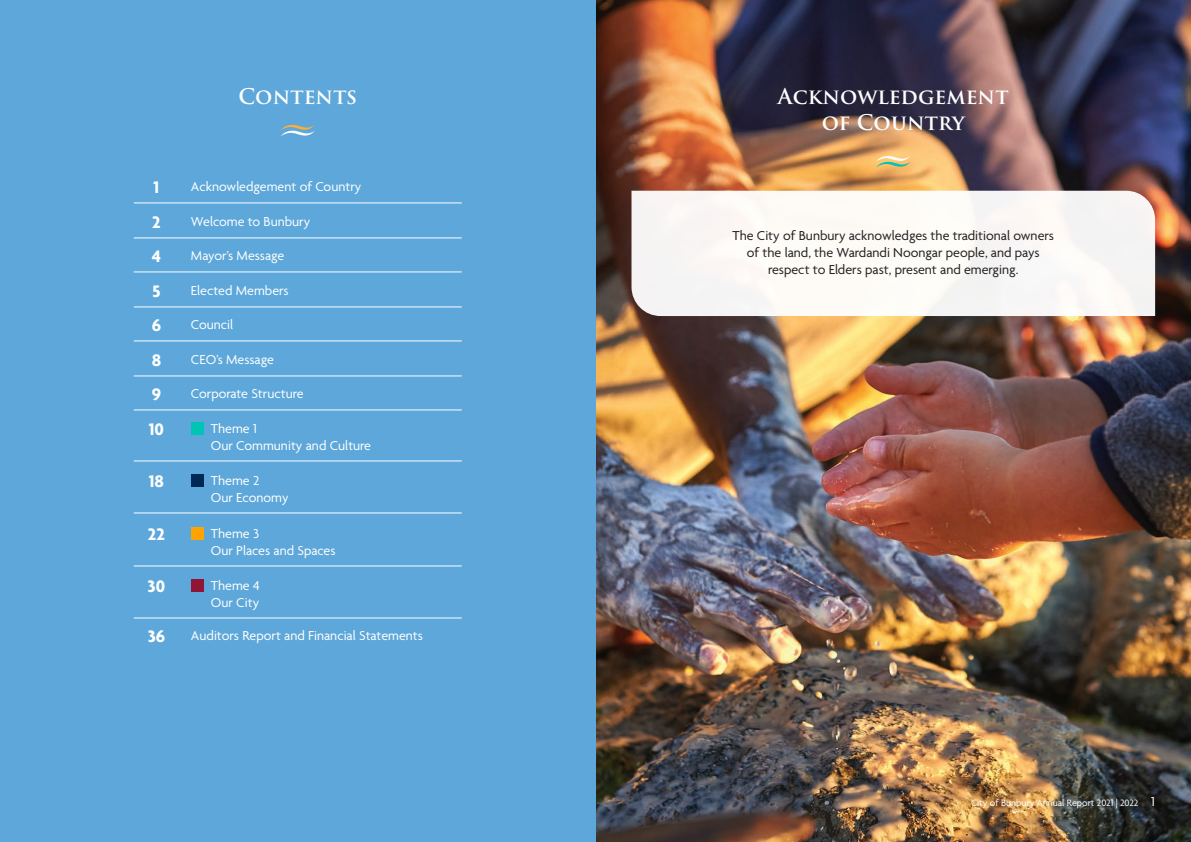
<style>
.page{position:relative;width:1191px;height:842px;background:#fff}
.page>*{position:absolute;margin:0;border:0;box-sizing:border-box;transform-origin:0 0}
.Trajan_Heading{font:600 21px "Trajan Pro 3";color:#fff}
.Body{font:700 18px "Agenda";color:#fff}
.Body-2{font:14px/16.8px "Agenda";color:#fff}
.Body-3{font:14px/16.8px "Agenda";color:#231f20;text-align:center}
.t1{font:10px "Agenda";color:#fff}
.s1{font-size:14px}
</style>
<div class="page">
<img style="left:595px;top:0;width:596px;height:842px">
<svg style="left:631px;top:191px;width:524px;height:125px;fill:#fcf8f6"></svg>
<div style="left:0;top:0;width:595px;height:842px;background:#5da7da"></div>
<svg style="left:281px;top:125px;width:34px;height:11px"></svg>
<svg style="left:876px;top:156px;width:34px;height:11px"></svg>
<hr style="left:134px;top:202px;width:328px;height:1px;background:#fff">
<hr style="left:134px;top:237px;width:328px;height:1px;background:#fff">
<hr style="left:134px;top:271px;width:328px;height:1px;background:#fff">
<hr style="left:134px;top:306px;width:328px;height:1px;background:#fff">
<hr style="left:134px;top:340px;width:328px;height:1px;background:#fff">
<hr style="left:134px;top:375px;width:328px;height:1px;background:#fff">
<hr style="left:134px;top:409px;width:328px;height:1px;background:#fff">
<hr style="left:134px;top:460px;width:328px;height:1px;background:#fff">
<div style="left:191px;top:422px;width:12px;height:13px;background:#00c4b4"></div>
<hr style="left:134px;top:512px;width:328px;height:1px;background:#fff">
<div style="left:191px;top:474px;width:12px;height:13px;background:#002856"></div>
<hr style="left:134px;top:565px;width:328px;height:1px;background:#fff">
<div style="left:191px;top:527px;width:12px;height:13px;background:#ffa300"></div>
<hr style="left:134px;top:617px;width:328px;height:1px;background:#fff">
<div style="left:191px;top:579px;width:12px;height:13px;background:#911436"></div>
<p class="Trajan_Heading" style="left:239px;top:82px;width:120px">Contents</p>
<p class="Trajan_Heading" style="left:778px;top:82px;width:232px">Acknowledgement</p>
<p class="Trajan_Heading" style="left:821px;top:107px;width:144px">of Country</p>
<p class="Body" style="left:154px;top:177px;width:7px">1</p>
<p class="Body-2" style="left:191px;top:179px;width:172px">Acknowledgement of Country</p>
<p class="Body" style="left:152px;top:212px;width:10px">2</p>
<p class="Body-2" style="left:191px;top:214px;width:121px">Welcome to Bunbury</p>
<p class="Body" style="left:152px;top:246px;width:11px">4</p>
<p class="Body-2" style="left:191px;top:248px;width:95px">Mayor’s Message</p>
<p class="Body" style="left:152px;top:281px;width:10px">5</p>
<p class="Body-2" style="left:191px;top:283px;width:99px">Elected Members</p>
<p class="Body" style="left:152px;top:315px;width:11px">6</p>
<p class="Body-2" style="left:191px;top:317px;width:44px">Council</p>
<p class="Body" style="left:152px;top:350px;width:11px">8</p>
<p class="Body-2" style="left:191px;top:352px;width:84px">CEO’s Message</p>
<p class="Body" style="left:152px;top:384px;width:11px">9</p>
<p class="Body-2" style="left:191px;top:386px;width:114px">Corporate Structure</p>
<p class="Body-2" style="left:211px;top:421px;width:162px">Theme 1<br>Our Community and Culture</p>
<p class="Body" style="left:149px;top:419px;width:16px">10</p>
<p class="Body" style="left:149px;top:471px;width:17px">18</p>
<p class="Body" style="left:148px;top:524px;width:18px">22</p>
<p class="Body-2" style="left:211px;top:473px;width:79px">Theme 2<br>Our Economy</p>
<p class="Body-2" style="left:211px;top:526px;width:126px">Theme 3<br>Our Places and Spaces</p>
<p class="Body-2" style="left:211px;top:578px;width:50px">Theme 4<br>Our City</p>
<p class="Body" style="left:148px;top:576px;width:19px">30</p>
<p class="Body" style="left:148px;top:626px;width:19px">36</p>
<p class="Body-2" style="left:191px;top:628px;width:233px">Auditors Report and Financial Statements</p>
<p class="Body-3" style="left:732px;top:228px;width:323px">The City of Bunbury acknowledges the traditional owners of the land, the Wardandi Noongar people, and pays respect to Elders past, present and emerging.</p>
<p class="t1" style="left:971px;top:797px;width:185px">City of Bunbury Annual Report 2021 | 2022 <span class="s1">1</span></p>
</div>
